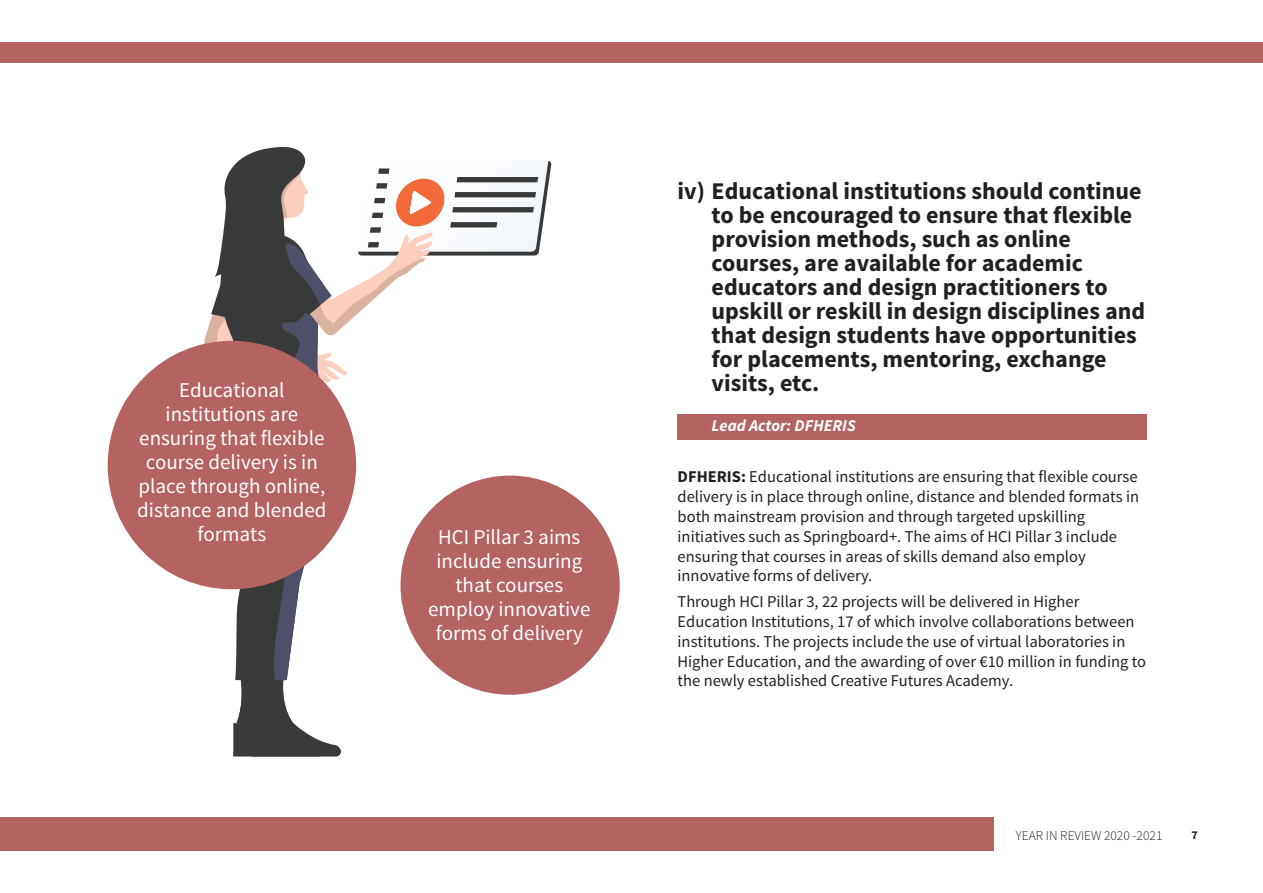
<style>
.page{position:relative;width:1263px;height:893px;background:#fff}
.page>*{position:absolute;margin:0;border:0;box-sizing:border-box;transform-origin:0 0}
.t1{font:700 24px/24px "Source Sans Pro";color:#231f20}
.t2{font:21px/24px "Source Sans Pro";color:#fff;text-align:center}
.t3{font:16.5px/19.8px "Source Sans Pro";color:#231f20}
.t4{font:italic 700 16.5px "Source Sans Pro";color:#fff}
.t5{font:300 13.5px "Source Sans Pro";color:#231f20}
.t6{font:700 12px "Source Sans Pro";color:#231f20}
.s1{font-weight:700}
</style>
<div class="page">
<div style="left:0;top:817px;width:993px;height:33px;background:#b46262"></div>
<div style="left:0;top:43px;width:1262px;height:20px;background:#b46262"></div>
<svg style="left:204px;top:147px;width:347px;height:609px"></svg>
<div style="left:678px;top:414px;width:469px;height:25px;background:#b46262"></div>
<div style="left:108px;top:341px;width:248px;height:248px;background:#b46262;border-radius:50%"></div>
<div style="left:400px;top:476px;width:220px;height:219px;background:#b46262;border-radius:50%"></div>
<p class="t2" style="left:179px;top:380px;width:107px">Educational</p>
<p class="t2" style="left:137px;top:404px;width:191px">institutions are ensuring that flexible course delivery is in place through online, distance and blended formats</p>
<p class="t2" style="left:428px;top:527px;width:164px">HCI Pillar 3 aims include ensuring that courses employ innovative forms of delivery</p>
<p class="t1" style="left:712px;top:181px;width:435px;text-indent:-34px">iv) Educational institutions should continue to be encouraged to ensure that flexible provision methods, such as online courses, are available for academic educators and design practitioners to upskill or reskill in design disciplines and that design students have opportunities for placements, mentoring, exchange visits, etc.</p>
<p class="t4" style="left:712px;top:419px;width:146px">Lead Actor: DFHERIS</p>
<p class="t3" style="left:678px;top:468px;width:463px"><span class="s1">DFHERIS:</span> Educational institutions are ensuring that flexible course delivery is in place through online, distance and blended formats in both mainstream provision and through targeted upskilling initiatives such as Springboard+. The aims of HCI Pillar 3 include ensuring that courses in areas of skills demand also employ innovative forms of delivery.</p>
<p class="t3" style="left:678px;top:593px;width:470px">Through HCI Pillar 3, 22 projects will be delivered in Higher Education Institutions, 17 of which involve collaborations between institutions. The projects include the use of virtual laboratories in Higher Education, and the awarding of over €10 million in funding to the newly established Creative Futures Academy.</p>
<p class="t5" style="left:1016px;top:828px;width:148px">YEAR IN REVIEW 2020 -2021</p>
<p class="t6" style="left:1191px;top:830px;width:8px">7</p>
</div>
